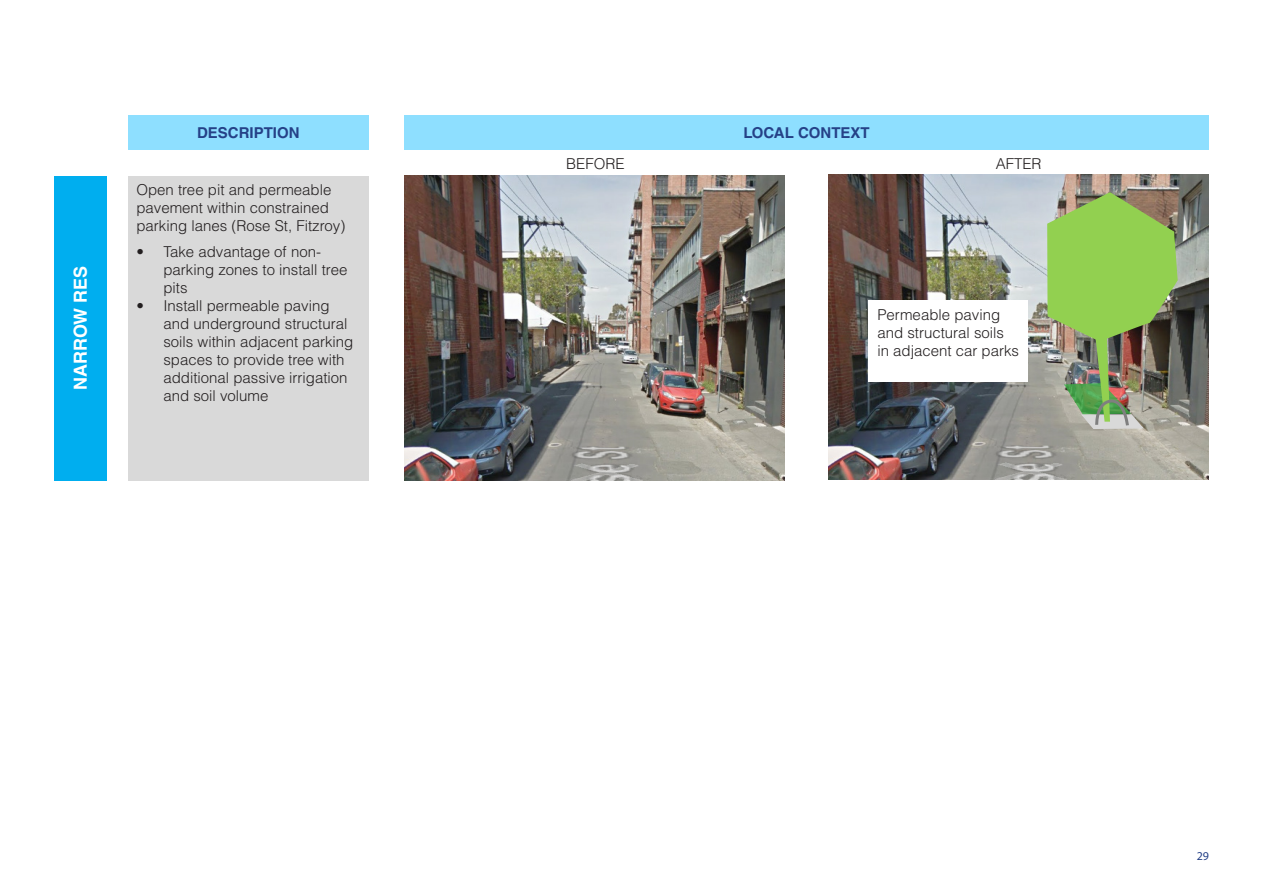
<style>
.page{position:relative;width:1263px;height:893px;background:#fff}
.page>*{position:absolute;margin:0;border:0;box-sizing:border-box;transform-origin:0 0}
.GI_Heading_2{font:700 18px "Helvetica LT Std";color:#fff}
.GI_Body_text{font:300 15px/18px "Helvetica LT Std";color:#231f20}
.GI_Body_text-2{font:700 15px "Helvetica LT Std";color:#254187}
.t1{font:12px "Myriad Pro";color:#254187}
</style>
<div class="page">
<img style="left:828px;top:174px;width:381px;height:305px">
<img style="left:1047px;top:192px;width:131px;height:238px">
<img style="left:404px;top:176px;width:381px;height:304px">
<div style="left:128px;top:176px;width:241px;height:304px;background:#d9d9d9"></div>
<div style="left:128px;top:115px;width:241px;height:35px;background:#8edfff"></div>
<div style="left:404px;top:115px;width:805px;height:35px;background:#8edfff"></div>
<div style="left:54px;top:176px;width:53px;height:304px;background:#00aeef"></div>
<div style="left:869px;top:300px;width:159px;height:82px;background:#fff"></div>
<p class="GI_Heading_2" style="left:70px;top:390px;width:125px;rotate:-90deg">NARROW RES</p>
<p class="GI_Body_text-2" style="left:197px;top:124px;width:104px">DESCRIPTION</p>
<p class="GI_Body_text-2" style="left:743px;top:124px;width:128px">LOCAL CONTEXT</p>
<p class="GI_Body_text" style="left:136px;top:180px;width:210px">Open tree pit and permeable pavement within constrained parking lanes (Rose St, Fitzroy)</p>
<p class="GI_Body_text" style="left:163px;top:243px;width:185px;text-indent:-27px">• Take advantage of non&shy;parking zones to install tree pits</p>
<p class="GI_Body_text" style="left:163px;top:297px;width:192px;text-indent:-27px">• Install permeable paving and underground structural soils within adjacent parking spaces to provide tree with additional passive irrigation and soil volume</p>
<p class="GI_Body_text" style="left:566px;top:154px;width:60px">BEFORE</p>
<p class="GI_Body_text" style="left:996px;top:154px;width:47px">AFTER</p>
<p class="GI_Body_text" style="left:877px;top:305px;width:143px">Permeable paving and structural soils in adjacent car parks</p>
<p class="t1" style="left:1197px;top:849px;width:14px">29</p>
</div>
